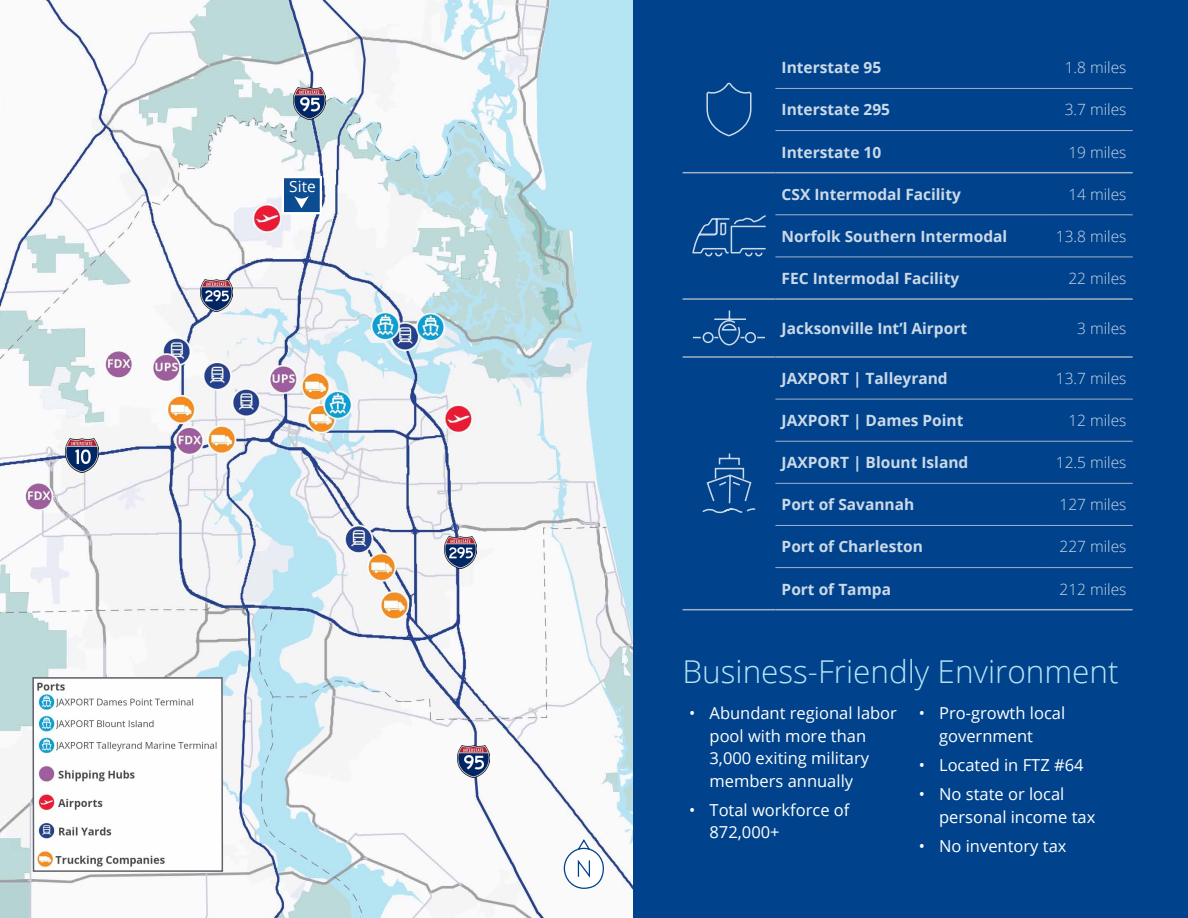
<style>
.page{position:relative;width:1188px;height:918px;background:#00438c}
.page>*{position:absolute;margin:0;border:0;box-sizing:border-box;transform-origin:0 0}
.t1{font:300 31.5px "Open Sans";color:#b7e4f4}
.t2{font:16.5px/22.5px "Open Sans";color:#fff}
.t3{font:700 15.45px "Open Sans";color:#fff}
.t4{font:300 15.45px "Open Sans";color:#fff}
.t5{font:15.45px "Open Sans";color:#fff}
</style>
<div class="page">
<img style="left:0;top:0;width:632px;height:918px">
<img style="left:35px;top:680px;width:185px;height:189px">
<div style="left:32px;top:677px;width:191px;height:195px;border:2px solid #5f636a"></div>
<div style="left:283px;top:177px;width:38px;height:36px;background:#0c4c91"></div>
<div style="left:282px;top:176px;width:40px;height:38px;border:2px solid #fff"></div>
<svg style="left:294px;top:196px;width:15px;height:12px"></svg>
<img style="left:445px;top:537px;width:31px;height:32px">
<img style="left:458px;top:746px;width:31px;height:31px">
<svg style="left:563px;top:838px;width:42px;height:52px;background:#dce4ed"></svg>
<hr style="left:775px;top:88px;width:265px;height:1px;background:#cccdd5">
<hr style="left:1040px;top:88px;width:93px;height:1px;background:#cccdd5">
<hr style="left:775px;top:130px;width:265px;height:1px;background:#cccdd5">
<hr style="left:1040px;top:130px;width:93px;height:1px;background:#cccdd5">
<hr style="left:775px;top:214px;width:265px;height:1px;background:#cccdd5">
<hr style="left:1040px;top:214px;width:93px;height:1px;background:#cccdd5">
<hr style="left:775px;top:257px;width:265px;height:1px;background:#cccdd5">
<hr style="left:1040px;top:257px;width:93px;height:1px;background:#cccdd5">
<hr style="left:775px;top:399px;width:265px;height:1px;background:#cccdd5">
<hr style="left:1040px;top:399px;width:93px;height:1px;background:#cccdd5">
<hr style="left:775px;top:441px;width:265px;height:1px;background:#cccdd5">
<hr style="left:1040px;top:441px;width:93px;height:1px;background:#cccdd5">
<hr style="left:775px;top:483px;width:265px;height:1px;background:#cccdd5">
<hr style="left:1040px;top:483px;width:93px;height:1px;background:#cccdd5">
<hr style="left:683px;top:172px;width:92px;height:1px;background:#cccdd5">
<hr style="left:775px;top:172px;width:265px;height:1px;background:#cccdd5">
<hr style="left:1040px;top:172px;width:93px;height:1px;background:#cccdd5">
<hr style="left:683px;top:298px;width:92px;height:2px;background:#cccdd5">
<hr style="left:775px;top:298px;width:265px;height:2px;background:#cccdd5">
<hr style="left:1040px;top:298px;width:93px;height:2px;background:#cccdd5">
<hr style="left:683px;top:356px;width:92px;height:2px;background:#cccdd5">
<hr style="left:775px;top:356px;width:265px;height:2px;background:#cccdd5">
<hr style="left:1040px;top:356px;width:93px;height:2px;background:#cccdd5">
<hr style="left:683px;top:609px;width:92px;height:1px;background:#cccdd5">
<hr style="left:775px;top:609px;width:265px;height:1px;background:#cccdd5">
<hr style="left:1040px;top:609px;width:93px;height:1px;background:#cccdd5">
<hr style="left:775px;top:525px;width:265px;height:1px;background:#cccdd5">
<hr style="left:1040px;top:525px;width:93px;height:1px;background:#cccdd5">
<hr style="left:775px;top:567px;width:265px;height:1px;background:#cccdd5">
<hr style="left:1040px;top:567px;width:93px;height:1px;background:#cccdd5">
<svg style="left:706px;top:83px;width:46px;height:54px"></svg>
<svg style="left:692px;top:215px;width:74px;height:42px"></svg>
<svg style="left:692px;top:310px;width:73px;height:36px"></svg>
<svg style="left:702px;top:453px;width:54px;height:61px"></svg>
<img style="left:65px;top:439px;width:33px;height:33px">
<img style="left:294px;top:87px;width:31px;height:32px">
<img style="left:201px;top:280px;width:31px;height:32px">
<p class="t5" style="left:289px;top:176px;width:28px">Site</p>
<p class="t3" style="left:782px;top:57px;width:101px">Interstate 95</p>
<p class="t4" style="left:1065px;top:57px;width:63px">1.8 miles</p>
<p class="t3" style="left:782px;top:99px;width:110px">Interstate 295</p>
<p class="t4" style="left:1065px;top:99px;width:63px">3.7 miles</p>
<p class="t3" style="left:782px;top:141px;width:101px">Interstate 10</p>
<p class="t4" style="left:1068px;top:141px;width:60px">19 miles</p>
<p class="t3" style="left:782px;top:183px;width:181px">CSX Intermodal Facility</p>
<p class="t4" style="left:1068px;top:183px;width:60px">14 miles</p>
<p class="t3" style="left:782px;top:225px;width:227px">Norfolk Southern Intermodal</p>
<p class="t4" style="left:1056px;top:226px;width:72px">13.8 miles</p>
<p class="t3" style="left:782px;top:267px;width:179px">FEC Intermodal Facility</p>
<p class="t4" style="left:1068px;top:268px;width:60px">22 miles</p>
<p class="t3" style="left:782px;top:317px;width:187px">Jacksonville Int’l Airport</p>
<p class="t4" style="left:1077px;top:318px;width:51px">3 miles</p>
<p class="t3" style="left:782px;top:367px;width:168px">JAXPORT | Talleyrand</p>
<p class="t4" style="left:1056px;top:368px;width:72px">13.7 miles</p>
<p class="t3" style="left:782px;top:410px;width:183px">JAXPORT | Dames Point</p>
<p class="t4" style="left:1068px;top:410px;width:60px">12 miles</p>
<p class="t3" style="left:782px;top:452px;width:188px">JAXPORT | Blount Island</p>
<p class="t4" style="left:1056px;top:452px;width:72px">12.5 miles</p>
<p class="t3" style="left:782px;top:494px;width:134px">Port of Savannah</p>
<p class="t4" style="left:1060px;top:494px;width:69px">127 miles</p>
<p class="t3" style="left:782px;top:536px;width:143px">Port of Charleston</p>
<p class="t4" style="left:1060px;top:536px;width:69px">227 miles</p>
<p class="t3" style="left:782px;top:578px;width:111px">Port of Tampa</p>
<p class="t4" style="left:1060px;top:578px;width:69px">212 miles</p>
<h1 class="t1" style="left:683px;top:650px;width:438px">Business-Friendly Environment</h1>
<p class="t2" style="left:710px;top:702px;width:189px;text-indent:-20px">• Abundant regional labor pool with more than<br>3,000 exiting military members annually</p>
<p class="t2" style="left:710px;top:798px;width:142px;text-indent:-20px">• Total workforce of<br>872,000+</p>
<p class="t2" style="left:939px;top:702px;width:128px;text-indent:-20px">• Pro-growth local government</p>
<p class="t2" style="left:919px;top:753px;width:166px">• Located in FTZ #64</p>
<p class="t2" style="left:939px;top:783px;width:158px;text-indent:-20px">• No state or local personal income tax</p>
<p class="t2" style="left:919px;top:834px;width:149px">• No inventory tax</p>
</div>
